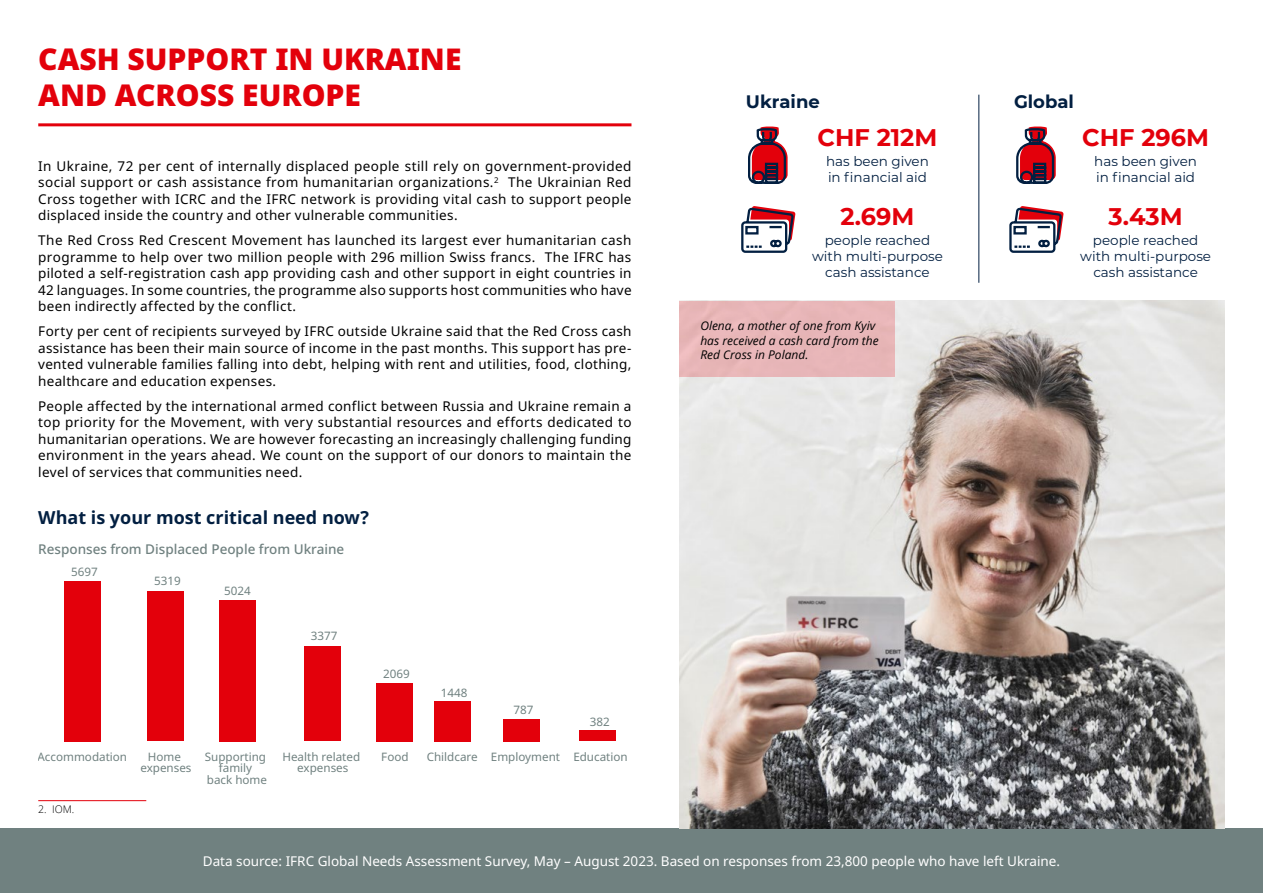
<style>
.page{position:relative;width:1263px;height:893px;background:#fff}
.page>*{position:absolute;margin:0;border:0;box-sizing:border-box;transform-origin:0 0}
.t1{font:900 30px/36px "Noto Sans";color:#e3000b}
.t2{font:700 24px "Montserrat";color:#e3000b}
.t3{font:700 18px "Noto Sans";color:#021f41}
.t4{font:700 18px "Montserrat";color:#021f41}
.t5{font:13.5px/16.5px "Noto Sans";letter-spacing:.02em;color:#000;text-align:justify}
.t6{font:13.5px/16.2px "Montserrat";color:#021f41}
.t7{font:13.5px "Noto Sans";color:#fff}
.t8{font:500 13.5px "Noto Sans";color:#708180}
.t9{font:italic 12px/14.4px "Open Sans";color:#000}
.t10{font:11.7px/11.7px "Noto Sans";color:#708180;text-align:center}
.t11{font:300 10.5px "Open Sans";color:#000}
</style>
<div class="page">
<div style="left:0;top:828px;width:1263px;height:65px;background:#708180"></div>
<hr style="left:38px;top:800px;width:108px;height:1px;background:#e3000b">
<hr style="left:38px;top:123px;width:593px;height:3px;background:#e3000b">
<hr style="left:978px;top:95px;width:1px;height:188px;background:#021f41">
<div style="left:64px;top:581px;width:37px;height:160px;background:#e3000b"></div>
<div style="left:148px;top:591px;width:36px;height:150px;background:#e3000b"></div>
<div style="left:219px;top:600px;width:36px;height:141px;background:#e3000b"></div>
<div style="left:304px;top:646px;width:37px;height:95px;background:#e3000b"></div>
<div style="left:434px;top:701px;width:37px;height:41px;background:#e3000b"></div>
<div style="left:503px;top:719px;width:37px;height:22px;background:#e3000b"></div>
<div style="left:579px;top:731px;width:37px;height:10px;background:#e3000b"></div>
<div style="left:376px;top:683px;width:37px;height:58px;background:#e3000b"></div>
<img style="left:679px;top:301px;width:546px;height:527px">
<svg style="left:1009px;top:206px;width:55px;height:47px"></svg>
<svg style="left:1016px;top:126px;width:40px;height:58px"></svg>
<svg style="left:741px;top:206px;width:54px;height:47px"></svg>
<svg style="left:748px;top:126px;width:40px;height:58px"></svg>
<div style="left:679px;top:301px;width:216px;height:76px;background:#e8b6b8"></div>
<h1 class="t1" style="left:38px;top:42px;width:425px">CASH SUPPORT IN UKRAINE<br>AND ACROSS EUROPE</h1>
<p class="t5" style="left:38px;top:158px;width:595px">In Ukraine, 72 per cent of internally displaced people still rely on government-provided social support or cash assistance from humanitarian organizations.<sup>2</sup> The Ukrainian Red Cross together with ICRC and the IFRC network is providing vital cash to support people displaced inside the country and other vulnerable communities.</p>
<p class="t5" style="left:38px;top:232px;width:595px">The Red Cross Red Crescent Movement has launched its largest ever humanitarian cash programme to help over two million people with 296 million Swiss francs. The IFRC has piloted a self-registration cash app providing cash and other support in eight countries in 42 languages. In some countries, the programme also supports host communities who have been indirectly affected by the conflict.</p>
<p class="t5" style="left:38px;top:323px;width:595px">Forty per cent of recipients surveyed by IFRC outside Ukraine said that the Red Cross cash assistance has been their main source of income in the past months. This support has pre&shy;vented vulnerable families falling into debt, helping with rent and utilities, food, clothing, healthcare and education expenses.</p>
<p class="t5" style="left:38px;top:398px;width:595px">People affected by the international armed conflict between Russia and Ukraine remain a top priority for the Movement, with very substantial resources and efforts dedicated to humanitarian operations. We are however forecasting an increasingly challenging funding environment in the years ahead. We count on the support of our donors to maintain the level of services that communities need.</p>
<h3 class="t3" style="left:38px;top:507px;width:332px">What is your most critical need now?</h3>
<p class="t8" style="left:38px;top:541px;width:308px">Responses from Displaced People from Ukraine</p>
<p class="t10" style="left:71px;top:566px;width:28px">5697</p>
<p class="t10" style="left:154px;top:576px;width:28px">5319</p>
<p class="t10" style="left:224px;top:585px;width:28px">5024</p>
<p class="t10" style="left:311px;top:630px;width:28px">3377</p>
<p class="t10" style="left:38px;top:751px;width:91px">Accommodation</p>
<p class="t11" style="left:38px;top:802px;width:37px">2. IOM.</p>
<p class="t10" style="left:140px;top:751px;width:53px">Home expenses</p>
<p class="t10" style="left:205px;top:751px;width:64px">Supporting family<br>back home</p>
<p class="t10" style="left:282px;top:751px;width:79px">Health related expenses</p>
<p class="t10" style="left:383px;top:668px;width:28px">2069</p>
<p class="t10" style="left:381px;top:751px;width:29px">Food</p>
<p class="t10" style="left:441px;top:687px;width:28px">1448</p>
<p class="t10" style="left:427px;top:751px;width:52px">Childcare</p>
<p class="t10" style="left:514px;top:704px;width:21px">787</p>
<p class="t10" style="left:491px;top:751px;width:71px">Employment</p>
<p class="t10" style="left:590px;top:716px;width:21px">382</p>
<p class="t10" style="left:573px;top:751px;width:56px">Education</p>
<h3 class="t4" style="left:746px;top:89px;width:76px">Ukraine</h3>
<h3 class="t4" style="left:1014px;top:89px;width:61px">Global</h3>
<h2 class="t2" style="left:818px;top:120px;width:121px">CHF 212M</h2>
<p class="t6" style="left:826px;top:153px;width:104px">has been given in financial aid</p>
<h2 class="t2" style="left:840px;top:199px;width:75px">2.69M</h2>
<p class="t6" style="left:812px;top:231px;width:132px;text-align:center">people reached with multi-purpose cash assistance</p>
<p class="t9" style="left:700px;top:318px;width:180px">Olena, a mother of one from Kyiv has received a cash card from the<br>Red Cross in Poland.</p>
<h2 class="t2" style="left:1082px;top:120px;width:128px">CHF 296M</h2>
<p class="t6" style="left:1094px;top:153px;width:104px">has been given in financial aid</p>
<h2 class="t2" style="left:1109px;top:199px;width:75px">3.43M</h2>
<p class="t6" style="left:1080px;top:231px;width:132px;text-align:center">people reached with multi-purpose cash assistance</p>
<p class="t7" style="left:203px;top:854px;width:859px">Data source: IFRC Global Needs Assessment Survey, May – August 2023. Based on responses from 23,800 people who have left Ukraine.</p>
</div>
